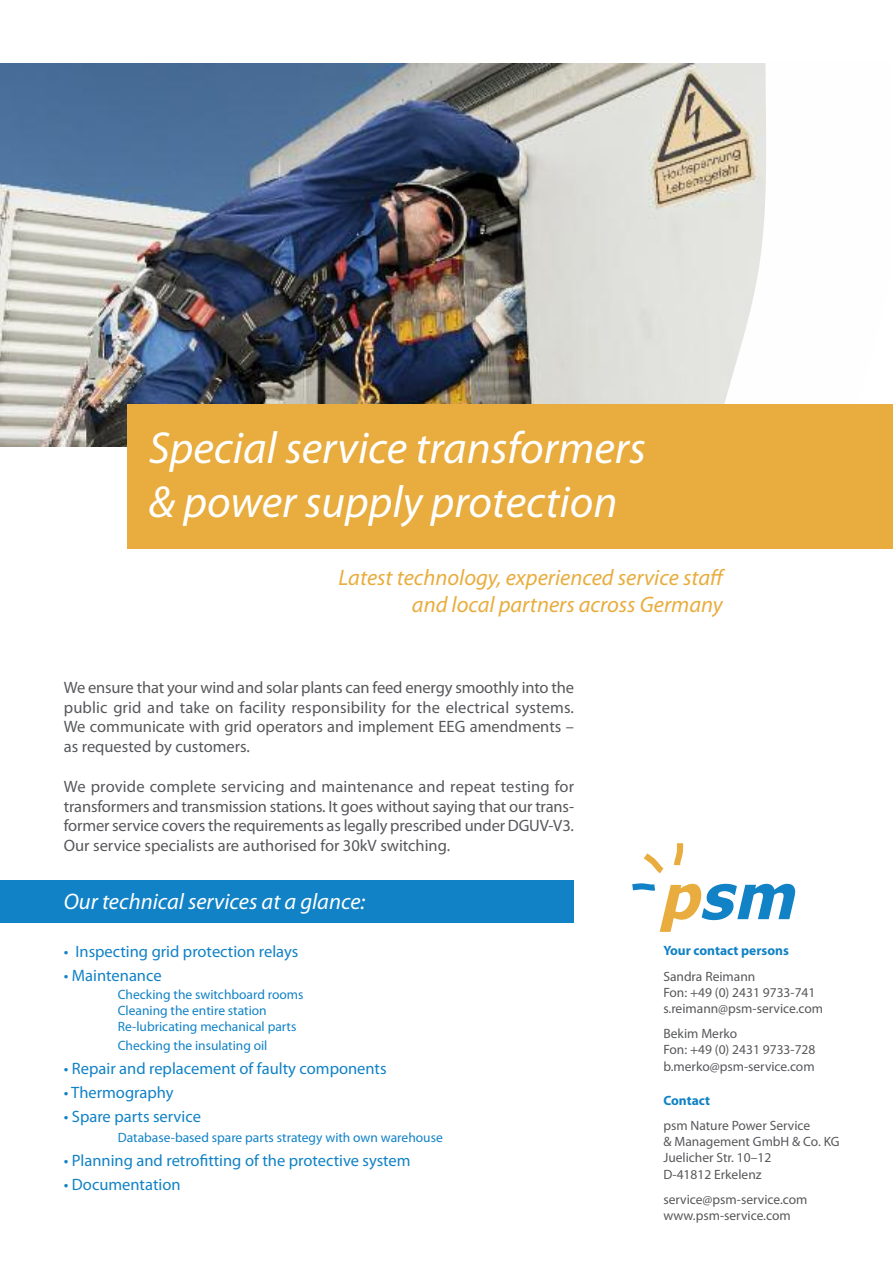
<style>
.page{position:relative;width:893px;height:1263px;background:#fff}
.page>*{position:absolute;margin:0;border:0;box-sizing:border-box;transform-origin:0 0}
.t1{font:italic 45px/54px "Myriad Pro";color:#fff}
.t2{font:italic 22.5px/27px "Myriad Pro";color:#e8ad3e;text-align:right}
.t3{font:italic 22.5px "Myriad Pro";color:#fff}
.t4{font:16.5px/19.8px "Myriad Pro";color:#57585b;text-align:justify}
.t5{font:16.5px "Myriad Pro";color:#1182c6}
.t6{font:13.5px/16.2px "Myriad Pro";color:#57585b}
.t7{font:13.5px/16.2px "Myriad Pro";color:#1182c6}
.t8{font:700 13.5px "Myriad Pro";color:#1182c6}
</style>
<div class="page">
<svg style="left:632px;top:843px;width:163px;height:89px"></svg>
<img style="left:0;top:64px;width:702px;height:382px">
<svg style="left:702px;top:63px;width:64px;height:341px;fill:#e4e5e0"></svg>
<div style="left:128px;top:404px;width:765px;height:145px;background:#e8ad3e"></div>
<div style="left:0;top:880px;width:574px;height:43px;background:#1182c6"></div>
<h1 class="t1" style="left:149px;top:425px;width:499px">Special service transformers &amp; power supply protection</h1>
<h2 class="t2" style="left:338px;top:565px;width:389px">Latest technology, experienced service staff and local partners across Germany</h2>
<p class="t4" style="left:64px;top:679px;width:512px">We ensure that your wind and solar plants can feed energy smoothly into the public grid and take on facility responsibility for the electrical systems.<br>We communicate with grid operators and implement EEG amendments – as requested by customers.</p>
<p class="t4" style="left:64px;top:778px;width:512px">We provide complete servicing and maintenance and repeat testing for transformers and transmission stations. It goes without saying that our trans&shy;former service covers the requirements as legally prescribed under DGUV-V3.<br>Our service specialists are authorised for 30kV switching.</p>
<h2 class="t3" style="left:64px;top:893px;width:303px">Our technical services at a glance:</h2>
<p class="t5" style="left:64px;top:946px;width:236px">• Inspecting grid protection relays</p>
<p class="t5" style="left:64px;top:970px;width:99px">• Maintenance</p>
<p class="t7" style="left:118px;top:987px;width:187px">Checking the switchboard rooms<br>Cleaning the entire station<br>Re-lubricating mechanical parts</p>
<p class="t7" style="left:118px;top:1038px;width:151px">Checking the insulating oil</p>
<p class="t5" style="left:64px;top:1062px;width:324px">• Repair and replacement of faulty components</p>
<p class="t5" style="left:64px;top:1086px;width:111px">• Thermography</p>
<p class="t5" style="left:64px;top:1110px;width:139px">• Spare parts service</p>
<p class="t7" style="left:118px;top:1130px;width:326px">Database-based spare parts strategy with own warehouse</p>
<p class="t5" style="left:64px;top:1154px;width:348px">• Planning and retrofitting of the protective system</p>
<p class="t5" style="left:64px;top:1178px;width:118px">• Documentation</p>
<p class="t8" style="left:663px;top:946px;width:127px">Your contact persons</p>
<p class="t6" style="left:663px;top:969px;width:161px">Sandra Reimann<br>Fon: +49 (0) 2431 9733-741 s.reimann@psm-service.com</p>
<p class="t6" style="left:663px;top:1027px;width:154px">Bekim Merko<br>Fon: +49 (0) 2431 9733-728 b.merko@psm-service.com</p>
<p class="t8" style="left:663px;top:1095px;width:48px">Contact</p>
<p class="t6" style="left:663px;top:1118px;width:178px">psm Nature Power Service<br>&amp; Management GmbH &amp; Co. KG<br>Juelicher Str. 10–12<br>D-41812 Erkelenz</p>
<p class="t6" style="left:663px;top:1192px;width:146px">service@psm-service.com www.psm-service.com</p>
</div>
